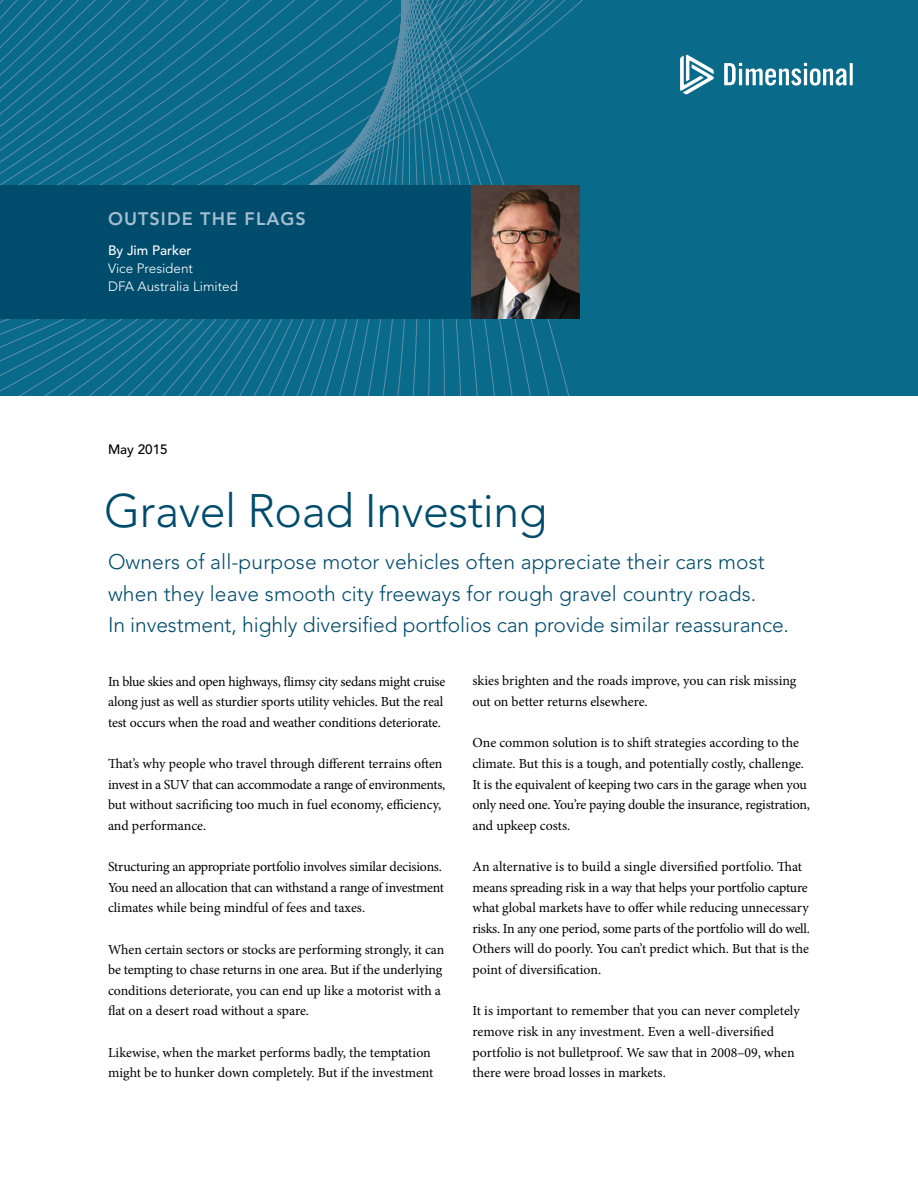
<style>
.page{position:relative;width:918px;height:1188px;background:#fff}
.page>*{position:absolute;margin:0;border:0;box-sizing:border-box;transform-origin:0 0}
.t1{font:300 46.5px "Avenir LT Std";letter-spacing:-.01em;color:#004c6c}
.t2{font:300 21px/31.5px "Avenir LT Std";letter-spacing:.005em;color:#004c6c}
.t3{font:800 18px "Avenir LT Std";letter-spacing:.06em;color:#a4bdcf}
.t4{font:13.8px/20.5px "Minion Pro";letter-spacing:-.01em;color:#000}
.t5{font:300 13.5px/18px "Avenir LT Std";color:#fff}
.t6{font:500 13.5px "Avenir LT Std";color:#fff}
.t7{font:500 13.5px "Avenir LT Std";color:#000}
</style>
<div class="page">
<div style="left:0;top:0;width:918px;height:395px;background:#096a89"></div>
<svg style="left:0;top:0;width:805px;height:395px"></svg>
<div style="left:0;top:185px;width:580px;height:133px;background:#004c6c"></div>
<img style="left:472px;top:185px;width:108px;height:133px">
<svg style="left:680px;top:55px;width:34px;height:39px"></svg>
<svg style="left:724px;top:63px;width:129px;height:23px"></svg>
<h3 class="t3" style="left:108px;top:208px;width:199px">OUTSIDE THE FLAGS</h3>
<p class="t6" style="left:108px;top:243px;width:85px">By Jim Parker</p>
<p class="t5" style="left:108px;top:260px;width:132px">Vice President<br>DFA Australia Limited</p>
<p class="t7" style="left:108px;top:441px;width:61px">May 2015</p>
<h1 class="t1" style="left:104px;top:484px;width:445px">Gravel Road Investing</h1>
<h2 class="t2" style="left:108px;top:546px;width:683px">Owners of all-purpose motor vehicles often appreciate their cars most when they leave smooth city freeways for rough gravel country roads.<br>In investment, highly diversified portfolios can provide similar reassurance.</h2>
<p class="t4" style="left:108px;top:671px;width:339px">In blue skies and open highways, flimsy city sedans might cruise along just as well as sturdier sports utility vehicles. But the real test occurs when the road and weather conditions deteriorate.</p>
<p class="t4" style="left:108px;top:753px;width:339px">That’s why people who travel through different terrains often invest in a SUV that can accommodate a range of environments, but without sacrificing too much in fuel economy, efficiency, and performance.</p>
<p class="t4" style="left:108px;top:856px;width:338px">Structuring an appropriate portfolio involves similar decisions.<br>You need an allocation that can withstand a range of investment climates while being mindful of fees and taxes.</p>
<p class="t4" style="left:108px;top:939px;width:338px">When certain sectors or stocks are performing strongly, it can be tempting to chase returns in one area. But if the underlying conditions deteriorate, you can end up like a motorist with a flat on a desert road without a spare.</p>
<p class="t4" style="left:108px;top:1042px;width:327px">Likewise, when the market performs badly, the temptation might be to hunker down completely. But if the investment</p>
<p class="t4" style="left:472px;top:671px;width:325px">skies brighten and the roads improve, you can risk missing out on better returns elsewhere.</p>
<p class="t4" style="left:472px;top:733px;width:339px">One common solution is to shift strategies according to the climate. But this is a tough, and potentially costly, challenge.<br>It is the equivalent of keeping two cars in the garage when you only need one. You’re paying double the insurance, registration, and upkeep costs.</p>
<p class="t4" style="left:472px;top:856px;width:339px">An alternative is to build a single diversified portfolio. That means spreading risk in a way that helps your portfolio capture what global markets have to offer while reducing unnecessary risks. In any one period, some parts of the portfolio will do well.<br>Others will do poorly. You can’t predict which. But that is the point of diversification.</p>
<p class="t4" style="left:472px;top:1001px;width:329px">It is important to remember that you can never completely remove risk in any investment. Even a well-diversified portfolio is not bulletproof. We saw that in 2008–09, when there were broad losses in markets.</p>
</div>
